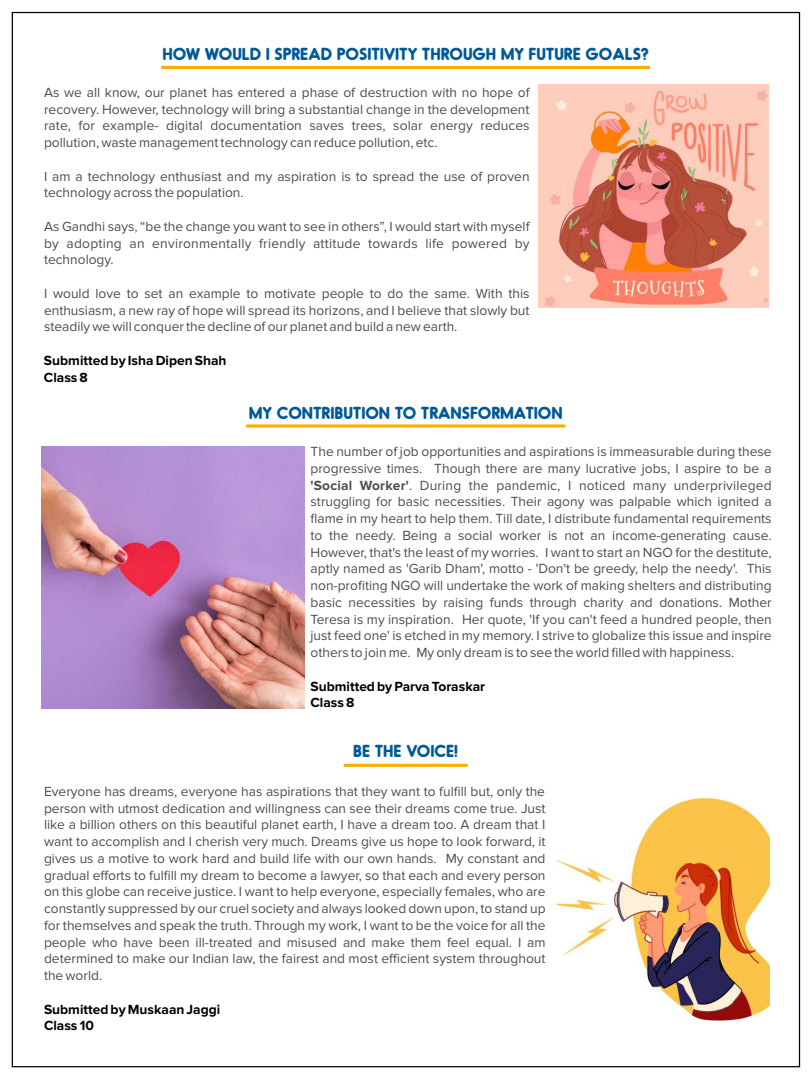
<style>
.page{position:relative;width:812px;height:1079px;background:#fff}
.page>*{position:absolute;margin:0;border:0;box-sizing:border-box;transform-origin:0 0}
.t1{font:700 16.5px "Oduda";color:#005997}
.t2{font:13.75px/16.8px "Proxima Nova";color:#4d4d4d;text-align:justify}
.t3{font:700 13.75px/16.8px "Proxima Nova";color:#000}
.s1{font-weight:700}
</style>
<div class="page">
<hr style="left:247px;top:424px;width:317px;height:3px;background:#f8ad00">
<hr style="left:162px;top:66px;width:486px;height:3px;background:#f8ad00">
<img style="left:538px;top:84px;width:230px;height:224px">
<img style="left:41px;top:447px;width:264px;height:261px">
<svg style="left:345px;top:763px;width:121px;height:4px"></svg>
<img style="left:557px;top:797px;width:212px;height:224px">
<p class="t1" style="left:162px;top:47px;width:488px">HOW WOULD I SPREAD POSITIVITY THROUGH MY FUTURE GOALS?</p>
<p class="t2" style="left:44px;top:84px;width:487px">As we all know, our planet has entered a phase of destruction with no hope of recovery. However, technology will bring a substantial change in the development rate, for example- digital documentation saves trees, solar energy reduces pollution, waste management technology can reduce pollution, etc.</p>
<p class="t2" style="left:44px;top:168px;width:487px">I am a technology enthusiast and my aspiration is to spread the use of proven technology across the population.</p>
<p class="t2" style="left:44px;top:218px;width:487px">As Gandhi says, “be the change you want to see in others”, I would start with myself by adopting an environmentally friendly attitude towards life powered by technology.</p>
<p class="t2" style="left:44px;top:285px;width:487px">I would love to set an example to motivate people to do the same. With this enthusiasm, a new ray of hope will spread its horizons, and I believe that slowly but steadily we will conquer the decline of our planet and build a new earth.</p>
<p class="t3" style="left:44px;top:352px;width:184px">Submitted by Isha Dipen Shah<br>Class 8</p>
<p class="t1" style="left:249px;top:405px;width:315px">MY CONTRIBUTION TO TRANSFORMATION</p>
<p class="t2" style="left:310px;top:444px;width:462px">The number of job opportunities and aspirations is immeasurable during these progressive times. Though there are many lucrative jobs, I aspire to be a <span class="s1">'Social Worker'</span>. During the pandemic, I noticed many underprivileged struggling for basic necessities. Their agony was palpable which ignited a flame in my heart to help them. Till date, I distribute fundamental requirements to the needy. Being a social worker is not an income-generating cause.<br>However, that's the least of my worries. I want to start an NGO for the destitute, aptly named as 'Garib Dham', motto - 'Don't be greedy, help the needy'. This non-profiting NGO will undertake the work of making shelters and distributing basic necessities by raising funds through charity and donations. Mother Teresa is my inspiration. Her quote, 'If you can't feed a hundred people, then just feed one' is etched in my memory. I strive to globalize this issue and inspire others to join me. My only dream is to see the world filled with happiness.</p>
<p class="t3" style="left:310px;top:678px;width:176px">Submitted by Parva Toraskar<br>Class 8</p>
<p class="t1" style="left:353px;top:744px;width:106px">BE THE VOICE!</p>
<p class="t2" style="left:44px;top:783px;width:502px">Everyone has dreams, everyone has aspirations that they want to fulfill but, only the person with utmost dedication and willingness can see their dreams come true. Just like a billion others on this beautiful planet earth, I have a dream too. A dream that I want to accomplish and I cherish very much. Dreams give us hope to look forward, it gives us a motive to work hard and build life with our own hands. My constant and gradual efforts to fulfill my dream to become a lawyer, so that each and every person on this globe can receive justice. I want to help everyone, especially females, who are constantly suppressed by our cruel society and always looked down upon, to stand up for themselves and speak the truth. Through my work, I want to be the voice for all the people who have been ill-treated and misused and make them feel equal. I am determined to make our Indian law, the fairest and most efficient system throughout the world.</p>
<p class="t3" style="left:44px;top:1001px;width:178px">Submitted by Muskaan Jaggi<br>Class 10</p>
</div>
